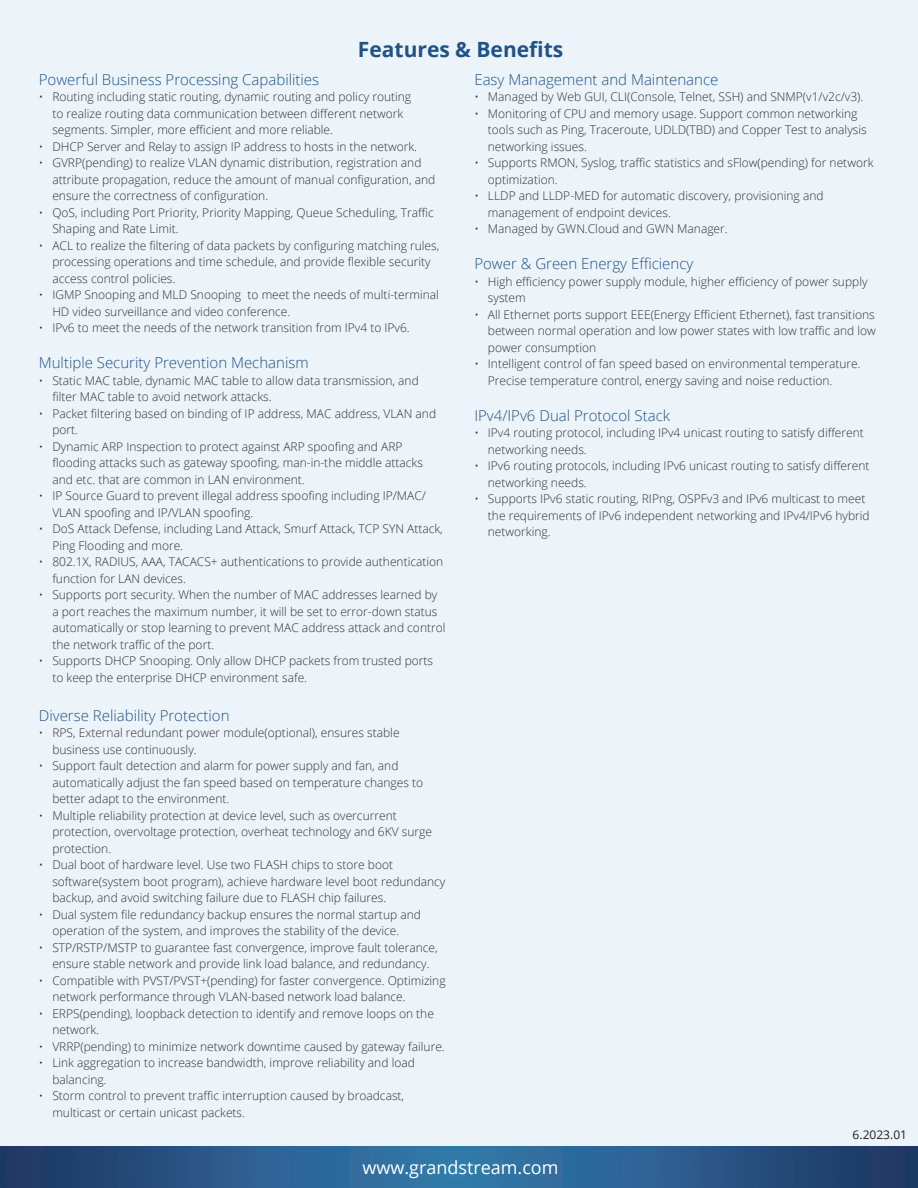
<style>
.page{position:relative;width:918px;height:1188px;background:#fff}
.page>*{position:absolute;margin:0;border:0;box-sizing:border-box;transform-origin:0 0}
.Body{font:700 21px "Open Sans";color:#1f5388}
.t1{font:18px "Open Sans";color:#fff}
.t2{font:300 15px "Open Sans";color:#1f5388}
.t3{font:300 12px/16.5px "Open Sans";color:#2f3234}
.t4{font:12px "Open Sans";color:#231f20}
</style>
<div class="page">
<div style="left:0;top:0;width:918px;height:1146px;background:#ecf3f9"></div>
<svg style="left:0;top:1146px;width:918px;height:42px;background:#295988"></svg>
<p class="Body" style="left:358px;top:34px;width:207px">Features &amp; Benefits</p>
<p class="t2" style="left:39px;top:69px;width:282px">Powerful Business Processing Capabilities</p>
<p class="t3" style="left:52px;top:88px;width:360px;text-indent:-14px">• Routing including static routing, dynamic routing and policy routing to realize routing data communication between different network segments. Simpler, more efficient and more reliable.</p>
<p class="t3" style="left:39px;top:138px;width:380px">• DHCP Server and Relay to assign IP address to hosts in the network.</p>
<p class="t3" style="left:52px;top:154px;width:384px;text-indent:-14px">• GVRP(pending) to realize VLAN dynamic distribution, registration and attribute propagation, reduce the amount of manual configuration, and ensure the correctness of configuration.</p>
<p class="t3" style="left:52px;top:204px;width:383px;text-indent:-14px">• QoS, including Port Priority, Priority Mapping, Queue Scheduling, Traffic<br>Shaping and Rate Limit.</p>
<p class="t3" style="left:52px;top:237px;width:389px;text-indent:-14px">• ACL to realize the filtering of data packets by configuring matching rules, processing operations and time schedule, and provide flexible security access control policies.</p>
<p class="t3" style="left:52px;top:286px;width:388px;text-indent:-14px">• IGMP Snooping and MLD Snooping to meet the needs of multi-terminal<br>HD video surveillance and video conference.</p>
<p class="t3" style="left:39px;top:319px;width:372px">• IPv6 to meet the needs of the network transition from IPv4 to IPv6.</p>
<p class="t2" style="left:39px;top:353px;width:271px">Multiple Security Prevention Mechanism</p>
<p class="t3" style="left:52px;top:372px;width:368px;text-indent:-14px">• Static MAC table, dynamic MAC table to allow data transmission, and filter MAC table to avoid network attacks.</p>
<p class="t3" style="left:52px;top:405px;width:385px;text-indent:-14px">• Packet filtering based on binding of IP address, MAC address, VLAN and port.</p>
<p class="t3" style="left:52px;top:438px;width:372px;text-indent:-14px">• Dynamic ARP Inspection to protect against ARP spoofing and ARP flooding attacks such as gateway spoofing, man-in-the middle attacks and etc. that are common in LAN environment.</p>
<p class="t3" style="left:52px;top:487px;width:375px;text-indent:-14px">• IP Source Guard to prevent illegal address spoofing including IP/MAC/<br>VLAN spoofing and IP/VLAN spoofing.</p>
<p class="t3" style="left:52px;top:520px;width:392px;text-indent:-14px">• DoS Attack Defense, including Land Attack, Smurf Attack, TCP SYN Attack,<br>Ping Flooding and more.</p>
<p class="t3" style="left:52px;top:553px;width:392px;text-indent:-14px">• 802.1X, RADIUS, AAA, TACACS+ authentications to provide authentication function for LAN devices.</p>
<p class="t3" style="left:52px;top:586px;width:395px;text-indent:-14px">• Supports port security. When the number of MAC addresses learned by a port reaches the maximum number, it will be set to error-down status automatically or stop learning to prevent MAC address attack and control the network traffic of the port.</p>
<p class="t3" style="left:52px;top:652px;width:382px;text-indent:-14px">• Supports DHCP Snooping. Only allow DHCP packets from trusted ports to keep the enterprise DHCP environment safe.</p>
<p class="t2" style="left:39px;top:705px;width:192px">Diverse Reliability Protection</p>
<p class="t3" style="left:52px;top:724px;width:349px;text-indent:-14px">• RPS, External redundant power module(optional), ensures stable business use continuously.</p>
<p class="t3" style="left:52px;top:757px;width:372px;text-indent:-14px">• Support fault detection and alarm for power supply and fan, and automatically adjust the fan speed based on temperature changes to better adapt to the environment.</p>
<p class="t3" style="left:52px;top:807px;width:381px;text-indent:-14px">• Multiple reliability protection at device level, such as overcurrent protection, overvoltage protection, overheat technology and 6KV surge protection.</p>
<p class="t3" style="left:52px;top:856px;width:395px;text-indent:-14px">• Dual boot of hardware level. Use two FLASH chips to store boot software(system boot program), achieve hardware level boot redundancy backup, and avoid switching failure due to FLASH chip failures.</p>
<p class="t3" style="left:52px;top:906px;width:370px;text-indent:-14px">• Dual system file redundancy backup ensures the normal startup and operation of the system, and improves the stability of the device.</p>
<p class="t3" style="left:39px;top:939px;width:400px;text-align:center">• STP/RSTP/MSTP to guarantee fast convergence, improve fault tolerance, ensure stable network and provide link load balance, and redundancy.</p>
<p class="t3" style="left:52px;top:972px;width:395px;text-indent:-14px">• Compatible with PVST/PVST+(pending) for faster convergence. Optimizing network performance through VLAN-based network load balance.</p>
<p class="t3" style="left:52px;top:1005px;width:383px;text-indent:-14px">• ERPS(pending), loopback detection to identify and remove loops on the network.</p>
<p class="t3" style="left:39px;top:1038px;width:407px">• VRRP(pending) to minimize network downtime caused by gateway failure.</p>
<p class="t3" style="left:52px;top:1054px;width:364px;text-indent:-14px">• Link aggregation to increase bandwidth, improve reliability and load balancing.</p>
<p class="t3" style="left:52px;top:1087px;width:353px;text-indent:-14px">• Storm control to prevent traffic interruption caused by broadcast, multicast or certain unicast packets.</p>
<p class="t2" style="left:474px;top:69px;width:246px">Easy Management and Maintenance</p>
<p class="t3" style="left:474px;top:88px;width:390px">• Managed by Web GUI, CLI(Console, Telnet, SSH) and SNMP(v1/v2c/v3).</p>
<p class="t3" style="left:488px;top:105px;width:380px;text-indent:-14px">• Monitoring of CPU and memory usage. Support common networking tools such as Ping, Traceroute, UDLD(TBD) and Copper Test to analysis networking issues.</p>
<p class="t3" style="left:488px;top:154px;width:387px;text-indent:-14px">• Supports RMON, Syslog, traffic statistics and sFlow(pending) for network optimization.</p>
<p class="t3" style="left:488px;top:187px;width:337px;text-indent:-14px">• LLDP and LLDP-MED for automatic discovery, provisioning and management of endpoint devices.</p>
<p class="t3" style="left:474px;top:220px;width:255px">• Managed by GWN.Cloud and GWN Manager.</p>
<p class="t2" style="left:474px;top:254px;width:220px">Power &amp; Green Energy Efficiency</p>
<p class="t3" style="left:488px;top:273px;width:381px;text-indent:-14px">• High efficiency power supply module, higher efficiency of power supply system</p>
<p class="t3" style="left:488px;top:306px;width:389px;text-align:justify;text-indent:-14px">• All Ethernet ports support EEE(Energy Efficient Ethernet), fast transitions between normal operation and low power states with low traffic and low power consumption</p>
<p class="t3" style="left:488px;top:355px;width:374px;text-indent:-14px">• Intelligent control of fan speed based on environmental temperature.<br>Precise temperature control, energy saving and noise reduction.</p>
<p class="t2" style="left:474px;top:405px;width:197px">IPv4/IPv6 Dual Protocol Stack</p>
<p class="t3" style="left:488px;top:424px;width:378px;text-indent:-14px">• IPv4 routing protocol, including IPv4 unicast routing to satisfy different networking needs.</p>
<p class="t3" style="left:488px;top:457px;width:383px;text-indent:-14px">• IPv6 routing protocols, including IPv6 unicast routing to satisfy different networking needs.</p>
<p class="t3" style="left:488px;top:490px;width:383px;text-indent:-14px">• Supports IPv6 static routing, RIPng, OSPFv3 and IPv6 multicast to meet the requirements of IPv6 independent networking and IPv4/IPv6 hybrid networking.</p>
<p class="t4" style="left:853px;top:1127px;width:56px">6.2023.01</p>
<p class="t1" style="left:362px;top:1155px;width:198px">www.grandstream.com</p>
</div>
